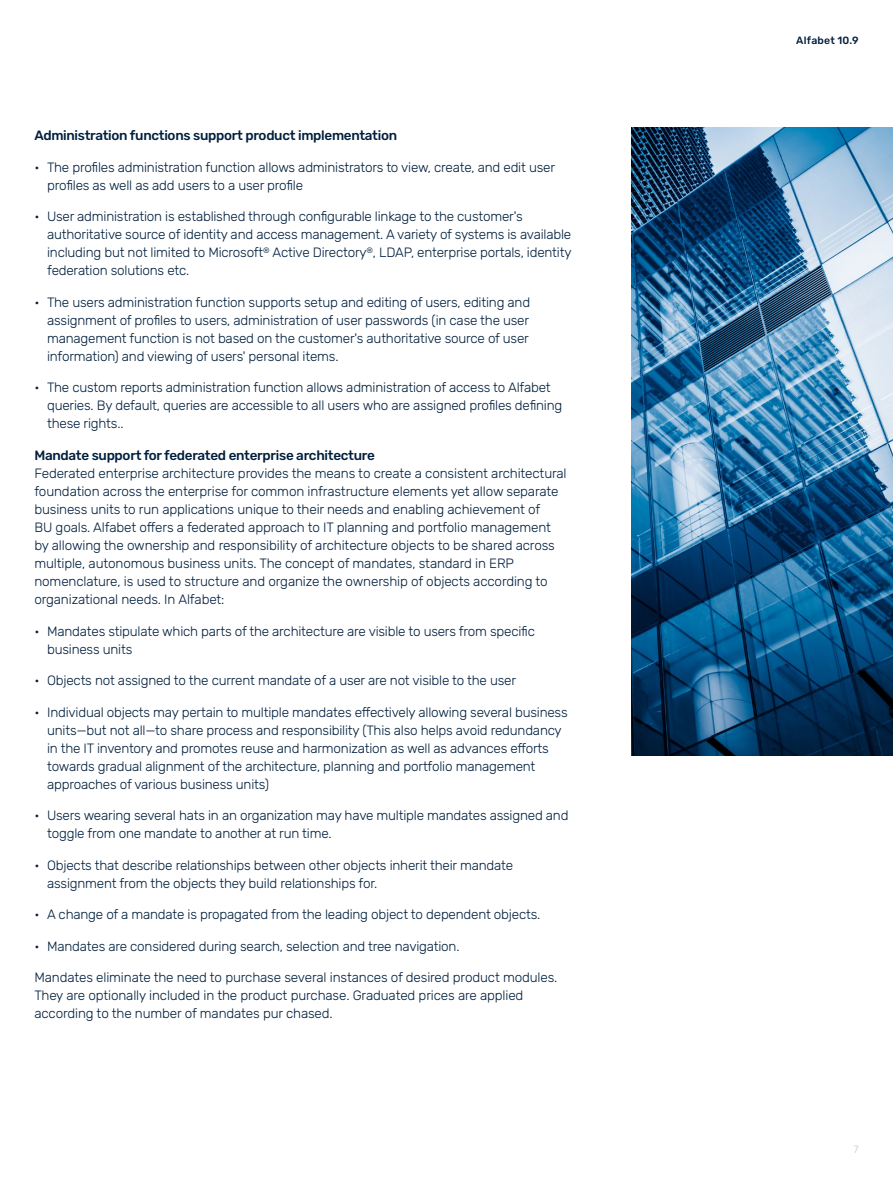
<style>
.page{position:relative;width:893px;height:1187px;background:#fff}
.page>*{position:absolute;margin:0;border:0;box-sizing:border-box;transform-origin:0 0}
.Body_1_-_9_12__Dark{font:300 13.5px/18px "Rubik";letter-spacing:-.015em;color:#011f3d}
.Body_1_-_9_12__Dark-2{font:500 13.5px "Rubik";letter-spacing:-.02em;color:#011f3d}
.Document_Title_-_7_9{font:500 10.5px "Rubik";letter-spacing:.025em;color:#011f3d}
.Document_Title_-_7_9-2{font:300 10.5px "Rubik";color:#c0c7cf}
.s1{font-weight:500}
</style>
<div class="page">
<img style="left:632px;top:128px;width:261px;height:627px">
<p class="Body_1_-_9_12__Dark-2" style="left:34px;top:128px;width:364px">Administration functions support product implementation</p>
<p class="Body_1_-_9_12__Dark" style="left:47px;top:158px;width:509px;text-indent:-13px">• The profiles administration function allows administrators to view, create, and edit user profiles as well as add users to a user profile</p>
<p class="Body_1_-_9_12__Dark" style="left:47px;top:208px;width:526px;text-indent:-13px">• User administration is established through configurable linkage to the customer's authoritative source of identity and access management. A variety of systems is available including but not limited to Microsoft<sup>®</sup> Active Directory<sup>®</sup>, LDAP, enterprise portals, identity federation solutions etc.</p>
<p class="Body_1_-_9_12__Dark" style="left:47px;top:293px;width:485px;text-align:justify;text-indent:-13px">• The users administration function supports setup and editing of users, editing and assignment of profiles to users, administration of user passwords (in case the user management function is not based on the customer's authoritative source of user information) and viewing of users' personal items.</p>
<p class="Body_1_-_9_12__Dark" style="left:47px;top:379px;width:517px;text-indent:-13px">• The custom reports administration function allows administration of access to Alfabet queries. By default, queries are accessible to all users who are assigned profiles defining these rights..</p>
<p class="Body_1_-_9_12__Dark" style="left:34px;top:446px;width:534px"><span class="s1">Mandate support for federated enterprise architecture<br></span>Federated enterprise architecture provides the means to create a consistent architectural foundation across the enterprise for common infrastructure elements yet allow separate business units to run applications unique to their needs and enabling achievement of<br>BU goals. Alfabet offers a federated approach to IT planning and portfolio management by allowing the ownership and responsibility of architecture objects to be shared across multiple, autonomous business units. The concept of mandates, standard in ERP nomenclature, is used to structure and organize the ownership of objects according to organizational needs. In Alfabet:</p>
<p class="Body_1_-_9_12__Dark" style="left:47px;top:622px;width:489px;text-indent:-13px">• Mandates stipulate which parts of the architecture are visible to users from specific business units</p>
<p class="Body_1_-_9_12__Dark" style="left:34px;top:671px;width:483px">• Objects not assigned to the current mandate of a user are not visible to the user</p>
<p class="Body_1_-_9_12__Dark" style="left:47px;top:703px;width:522px;text-indent:-13px">• Individual objects may pertain to multiple mandates effectively allowing several business units—but not all—to share process and responsibility (This also helps avoid redundancy in the IT inventory and promotes reuse and harmonization as well as advances efforts towards gradual alignment of the architecture, planning and portfolio management approaches of various business units)</p>
<p class="Body_1_-_9_12__Dark" style="left:47px;top:806px;width:523px;text-indent:-13px">• Users wearing several hats in an organization may have multiple mandates assigned and toggle from one mandate to another at run time.</p>
<p class="Body_1_-_9_12__Dark" style="left:47px;top:856px;width:467px;text-indent:-13px">• Objects that describe relationships between other objects inherit their mandate assignment from the objects they build relationships for.</p>
<p class="Body_1_-_9_12__Dark" style="left:34px;top:905px;width:507px">• A change of a mandate is propagated from the leading object to dependent objects.</p>
<p class="Body_1_-_9_12__Dark" style="left:34px;top:937px;width:427px">• Mandates are considered during search, selection and tree navigation.</p>
<p class="Body_1_-_9_12__Dark" style="left:34px;top:968px;width:525px">Mandates eliminate the need to purchase several instances of desired product modules.<br>They are optionally included in the product purchase. Graduated prices are applied according to the number of mandates pur chased.</p>
<p class="Document_Title_-_7_9" style="left:796px;top:35px;width:64px">Alfabet 10.9</p>
<p class="Document_Title_-_7_9-2" style="left:853px;top:1142px;width:7px">7</p>
</div>
